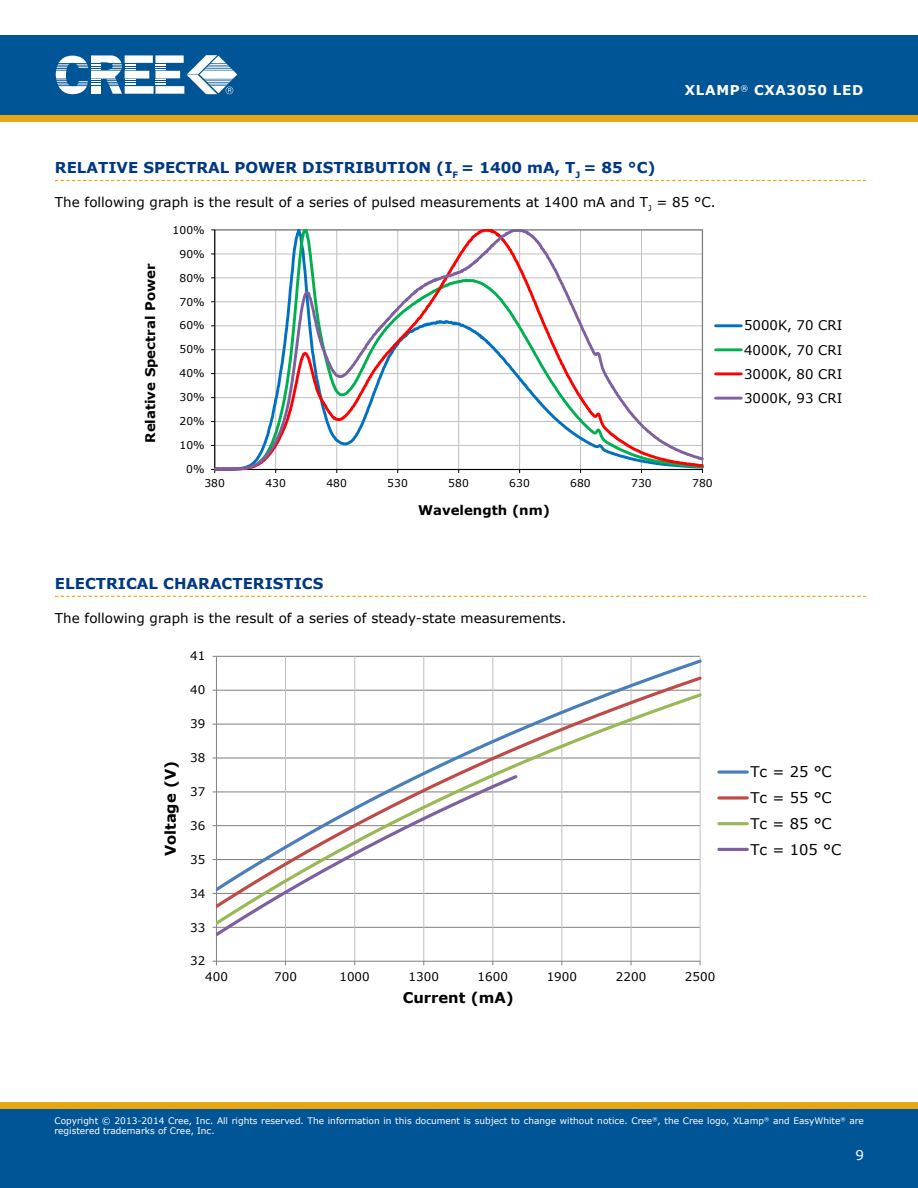
<style>
.page{position:relative;width:918px;height:1188px;background:#fff}
.page>*{position:absolute;margin:0;border:0;box-sizing:border-box;transform-origin:0 0}
.t1{font:700 15px "Verdana";color:#003882}
.t2{font:14.7px/25.8px "Verdana";color:#000}
.t3{font:700 14.7px "Verdana";color:#000}
.t4{font:13.5px "Verdana";color:#000}
.t5{font:700 13.5px "Verdana";letter-spacing:.05em;color:#fff}
.t6{font:13.5px "Verdana";color:#fff}
.t7{font:13.35px/24.2px "Verdana";color:#000;text-align:justify}
.t8{font:700 13.35px "Verdana";color:#000}
.t9{font:11.85px "Verdana";letter-spacing:.005em;color:#000}
.t10{font:10.8px "Verdana";letter-spacing:.005em;color:#000}
.t11{font:9px/10.8px "Verdana";color:#fff}
</style>
<div class="page">
<div style="left:0;top:115px;width:918px;height:7px;background:#e7a614"></div>
<div style="left:0;top:35px;width:918px;height:80px;background:#005596"></div>
<svg style="left:56px;top:55px;width:181px;height:39px"></svg>
<div style="left:0;top:1108px;width:918px;height:80px;background:#005596"></div>
<div style="left:0;top:1102px;width:918px;height:6px;background:#e7a614"></div>
<svg style="left:55px;top:180px;width:811px;height:1px"></svg>
<svg style="left:55px;top:596px;width:811px;height:1px"></svg>
<hr style="left:215px;top:373px;width:487px;height:1px;background:#c0c0c0">
<hr style="left:215px;top:349px;width:487px;height:1px;background:#c0c0c0">
<hr style="left:215px;top:326px;width:487px;height:1px;background:#c0c0c0">
<hr style="left:215px;top:301px;width:487px;height:1px;background:#c0c0c0">
<hr style="left:215px;top:278px;width:487px;height:1px;background:#c0c0c0">
<hr style="left:215px;top:254px;width:487px;height:1px;background:#c0c0c0">
<hr style="left:641px;top:230px;width:1px;height:239px;background:#c0c0c0">
<hr style="left:214px;top:230px;width:1px;height:239px;background:#000">
<svg style="left:215px;top:230px;width:402px;height:241px"></svg>
<svg style="left:608px;top:382px;width:96px;height:91px"></svg>
<hr style="left:716px;top:324px;width:25px;height:3px;background:#0070c0">
<hr style="left:716px;top:348px;width:25px;height:3px;background:#00b050">
<hr style="left:716px;top:372px;width:25px;height:3px;background:#f00">
<hr style="left:716px;top:397px;width:25px;height:3px;background:#7d60a0">
<hr style="left:216px;top:656px;width:484px;height:1px;background:#868686">
<hr style="left:285px;top:656px;width:1px;height:305px;background:#c0c0c0">
<hr style="left:354px;top:656px;width:1px;height:305px;background:#c0c0c0">
<hr style="left:424px;top:656px;width:1px;height:305px;background:#c0c0c0">
<hr style="left:493px;top:656px;width:1px;height:305px;background:#c0c0c0">
<hr style="left:562px;top:656px;width:1px;height:305px;background:#c0c0c0">
<hr style="left:631px;top:656px;width:1px;height:305px;background:#c0c0c0">
<hr style="left:700px;top:656px;width:1px;height:305px;background:#c0c0c0">
<hr style="left:216px;top:656px;width:1px;height:305px;background:#868686">
<hr style="left:216px;top:961px;width:484px;height:1px;background:#868686">
<svg style="left:217px;top:674px;width:485px;height:17px"></svg>
<svg style="left:217px;top:691px;width:485px;height:237px"></svg>
<svg style="left:216px;top:772px;width:304px;height:167px"></svg>
<svg style="left:719px;top:770px;width:28px;height:4px"></svg>
<svg style="left:719px;top:796px;width:28px;height:4px"></svg>
<hr style="left:719px;top:822px;width:28px;height:3px;background:#98b954">
<hr style="left:719px;top:848px;width:28px;height:3px;background:#7d60a0">
<h3 class="t5" style="left:685px;top:81px;width:180px">XLAMP<sup>®</sup> CXA3050 LED</h3>
<h1 class="t1" style="left:55px;top:157px;width:602px">RELATIVE SPECTRAL POWER DISTRIBUTION (I <sub>F</sub> = 1400 MA, T<sub>J</sub> = 85 °C)</h1>
<h3 class="t4" style="left:55px;top:193px;width:662px">The following graph is the result of a series of pulsed measurements at 1400 mA and T<sub>J</sub> = 85 °C.</h3>
<p class="t10" style="left:173px;top:223px;width:34px">100%</p>
<h3 class="t8" style="left:142px;top:443px;width:181px;rotate:-90deg">Relative Spectral Power</h3>
<p class="t10" style="left:180px;top:247px;width:27px">90%</p>
<p class="t10" style="left:180px;top:271px;width:27px">80%</p>
<p class="t10" style="left:180px;top:295px;width:27px">70%</p>
<p class="t10" style="left:180px;top:319px;width:27px">60%</p>
<p class="t10" style="left:180px;top:343px;width:27px">50%</p>
<p class="t10" style="left:180px;top:367px;width:27px">40%</p>
<p class="t10" style="left:180px;top:391px;width:27px">30%</p>
<p class="t10" style="left:180px;top:415px;width:27px">20%</p>
<p class="t10" style="left:180px;top:438px;width:27px">10%</p>
<p class="t10" style="left:186px;top:462px;width:20px">0%</p>
<p class="t10" style="left:204px;top:477px;width:22px">380</p>
<p class="t10" style="left:265px;top:477px;width:22px">430</p>
<p class="t10" style="left:326px;top:477px;width:22px">480</p>
<p class="t10" style="left:387px;top:477px;width:22px">530</p>
<p class="t10" style="left:448px;top:477px;width:22px">580</p>
<p class="t10" style="left:509px;top:477px;width:22px">630</p>
<p class="t10" style="left:570px;top:477px;width:22px">680</p>
<p class="t10" style="left:631px;top:477px;width:22px">730</p>
<p class="t10" style="left:692px;top:477px;width:22px">780</p>
<h3 class="t8" style="left:418px;top:502px;width:133px">Wavelength (nm)</h3>
<h1 class="t1" style="left:55px;top:573px;width:270px">E LECTRICAL CHARACTERISTICS</h1>
<h3 class="t4" style="left:55px;top:608px;width:513px">The following graph is the result of a series of steady-state measurements.</h3>
<h3 class="t9" style="left:190px;top:648px;width:17px">41</h3>
<h3 class="t9" style="left:190px;top:682px;width:17px">40</h3>
<h2 class="t3" style="left:161px;top:856px;width:97px;rotate:-90deg">Voltage (V)</h2>
<h3 class="t9" style="left:190px;top:716px;width:17px">39</h3>
<h3 class="t9" style="left:190px;top:750px;width:17px">38</h3>
<h3 class="t9" style="left:190px;top:784px;width:17px">37</h3>
<h3 class="t9" style="left:190px;top:818px;width:17px">36</h3>
<h3 class="t9" style="left:190px;top:852px;width:17px">35</h3>
<h3 class="t9" style="left:190px;top:886px;width:17px">34</h3>
<h3 class="t9" style="left:190px;top:920px;width:17px">33</h3>
<h3 class="t9" style="left:190px;top:954px;width:17px">32</h3>
<h3 class="t9" style="left:205px;top:969px;width:24px">400</h3>
<h3 class="t9" style="left:274px;top:969px;width:24px">700</h3>
<h3 class="t9" style="left:339px;top:969px;width:32px">1000</h3>
<h3 class="t9" style="left:409px;top:969px;width:32px">1300</h3>
<h3 class="t9" style="left:478px;top:969px;width:32px">1600</h3>
<h3 class="t9" style="left:547px;top:969px;width:32px">1900</h3>
<h3 class="t9" style="left:616px;top:969px;width:32px">2200</h3>
<h3 class="t9" style="left:685px;top:969px;width:32px">2500</h3>
<h2 class="t3" style="left:403px;top:988px;width:112px">Current (mA)</h2>
<h3 class="t7" style="left:744px;top:313px;width:100px">5000K, 70 CRI 4000K, 70 CRI 3000K, 80 CRI 3000K, 93 CRI</h3>
<h2 class="t2" style="left:750px;top:758px;width:92px">Tc = 25 °C<br>Tc = 55 °C<br>Tc = 85 °C<br>Tc = 105 °C</h2>
<p class="t11" style="left:54px;top:1115px;width:811px">Copyright © 2013-2014 Cree, Inc. All rights reserved. The information in this document is subject to change without notice. Cree<sup>®</sup>, the Cree logo, XLamp<sup>®</sup> and EasyWhite<sup>®</sup> are registered trademarks of Cree, Inc.</p>
<h3 class="t6" style="left:855px;top:1146px;width:10px">9</h3>
</div>
